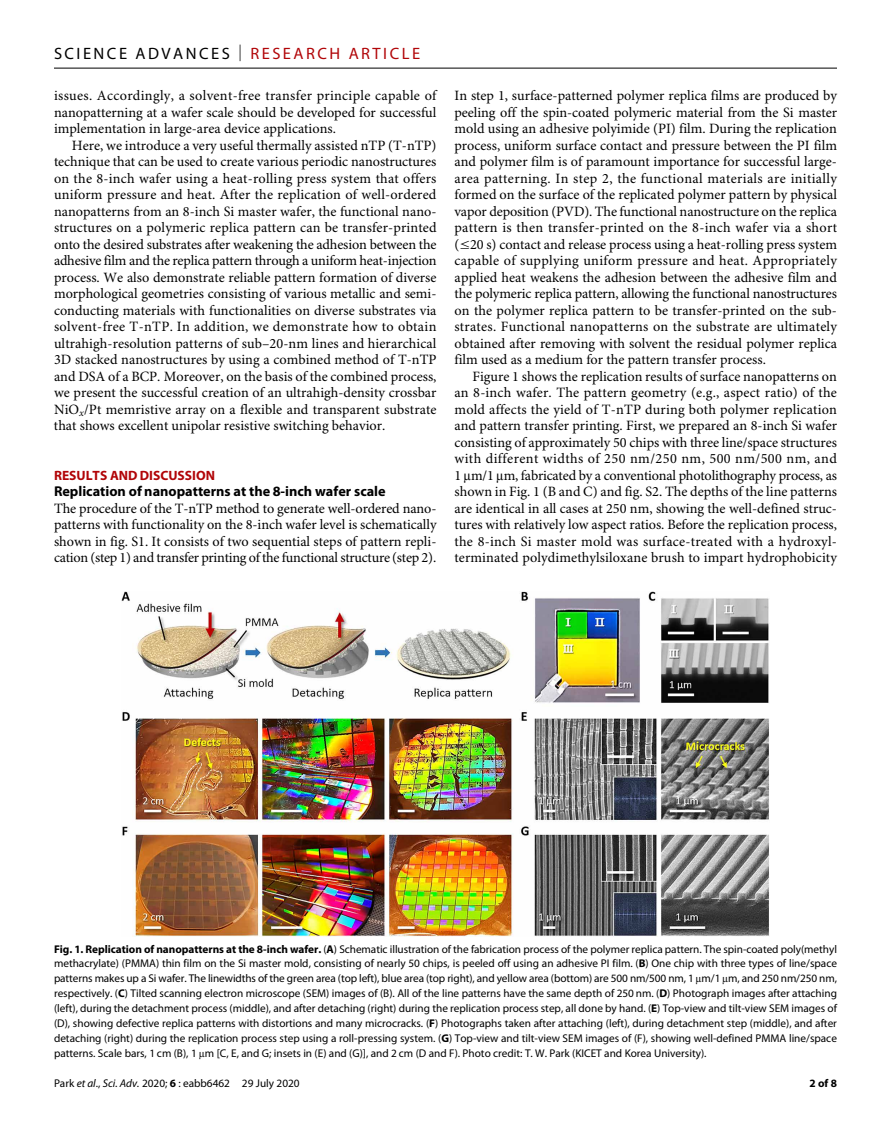
<style>
.page{position:relative;width:891px;height:1134px;background:#fff}
.page>*{position:absolute;margin:0;border:0;box-sizing:border-box;transform-origin:0 0}
.t1{font:16.5px "Myriad Pro";letter-spacing:.15em;color:#000}
.t2{font:14.25px/16.5px "Minion Pro";color:#000;text-align:justify}
.t3{font:700 14.25px "Myriad Pro";color:#000}
.t4{font:700 13.5px "Myriad Pro";color:#b10508}
.t5{font:11.25px/15px "Myriad Pro";color:#000;text-align:justify}
.t6{font:700 11.25px "Myriad Pro";color:#000}
.s1{font-weight:300}
.s2{color:#b10508}
.s3{font-weight:700}
.s4{font-style:italic}
</style>
<div class="page">
<hr style="left:54px;top:68px;width:783px;height:1px;background:#000">
<img style="left:122px;top:592px;width:647px;height:344px">
<p class="t1" style="left:54px;top:40px;width:368px">SCIENCE ADVANCES <span class="s1">|</span> <span class="s2">RESEARCH ARTICLE</span></p>
<p class="t2" style="left:54px;top:89px;width:384px">issues. Accordingly, a solvent-free transfer principle capable of nanopatterning at a wafer scale should be developed for successful implementation in large-area device applications.</p>
<p class="t2" style="left:54px;top:138px;width:384px;text-indent:18px">Here, we introduce a very useful thermally assisted nTP (T-nTP) technique that can be used to create various periodic nanostructures on the 8-inch wafer using a heat-rolling press system that offers uniform pressure and heat. After the replication of well-ordered nanopatterns from an 8-inch Si master wafer, the functional nano&shy;structures on a polymeric replica pattern can be transfer-printed onto the desired substrates after weakening the adhesion between the adhesive film and the replica pattern through a uniform heat-injection process. We also demonstrate reliable pattern formation of diverse morphological geometries consisting of various metallic and semi&shy;conducting materials with functionalities on diverse substrates via solvent-free T-nTP. In addition, we demonstrate how to obtain ultrahigh-resolution patterns of sub–20-nm lines and hierarchical 3D stacked nanostructures by using a combined method of T-nTP and DSA of a BCP. Moreover, on the basis of the combined process, we present the successful creation of an ultrahigh-density crossbar NiO<sub>x</sub>/Pt memristive array on a flexible and transparent substrate that shows excellent unipolar resistive switching behavior.</p>
<p class="t4" style="left:54px;top:464px;width:163px">RESULTS AND DISCUSSION</p>
<p class="t3" style="left:54px;top:480px;width:333px">Replication of nanopatterns at the 8-inch wafer scale</p>
<p class="t2" style="left:54px;top:501px;width:384px">The procedure of the T-nTP method to generate well-ordered nano&shy;patterns with functionality on the 8-inch wafer level is schematically shown in fig. S1. It consists of two sequential steps of pattern repli&shy;cation (step 1) and transfer printing of the functional structure (step 2).</p>
<p class="t2" style="left:455px;top:89px;width:384px">In step 1, surface-patterned polymer replica films are produced by peeling off the spin-coated polymeric material from the Si master mold using an adhesive polyimide (PI) film. During the replication process, uniform surface contact and pressure between the PI film and polymer film is of paramount importance for successful large&shy;area patterning. In step 2, the functional materials are initially formed on the surface of the replicated polymer pattern by physical vapor deposition (PVD). The functional nanostructure on the replica pattern is then transfer-printed on the 8-inch wafer via a short (≤20 s) contact and release process using a heat-rolling press system capable of supplying uniform pressure and heat. Appropriately applied heat weakens the adhesion between the adhesive film and the polymeric replica pattern, allowing the functional nanostructures on the polymer replica pattern to be transfer-printed on the sub&shy;strates. Functional nanopatterns on the substrate are ultimately obtained after removing with solvent the residual polymer replica film used as a medium for the pattern transfer process.</p>
<p class="t2" style="left:455px;top:369px;width:384px;text-indent:18px">Figure 1 shows the replication results of surface nanopatterns on an 8-inch wafer. The pattern geometry (e.g., aspect ratio) of the mold affects the yield of T-nTP during both polymer replication and pattern transfer printing. First, we prepared an 8-inch Si wafer consisting of approximately 50 chips with three line/space structures with different widths of 250 nm/250 nm, 500 nm/500 nm, and 1 m/1 m, fabricated by a conventional photolithography process, as shown in Fig. 1 (B and C) and fig. S2. The depths of the line patterns are identical in all cases at 250 nm, showing the well-defined struc&shy;tures with relatively low aspect ratios. Before the replication process, the 8-inch Si master mold was surface-treated with a hydroxyl&shy;terminated polydimethylsiloxane brush to impart hydrophobicity</p>
<p class="t5" style="left:54px;top:941px;width:785px"><span class="s3">Fig. 1. Replication of nanopatterns at the 8-inch wafer.</span> (<span class="s3">A</span>) Schematic illustration of the fabrication process of the polymer replica pattern. The spin-coated poly(methyl methacrylate) (PMMA) thin film on the Si master mold, consisting of nearly 50 chips, is peeled off using an adhesive PI film. (<span class="s3">B</span>) One chip with three types of line/space patterns makes up a Si wafer. The linewidths of the green area (top left), blue area (top right), and yellow area (bottom) are 500 nm/500 nm, 1 m/1 m, and 250 nm/250 nm, respectively. (<span class="s3">C</span>) Tilted scanning electron microscope (SEM) images of (B). All of the line patterns have the same depth of 250 nm. (<span class="s3">D</span>) Photograph images after attaching (left), during the detachment process (middle), and after detaching (right) during the replication process step, all done by hand. (<span class="s3">E</span>) Top-view and tilt-view SEM images of (D), showing defective replica patterns with distortions and many microcracks. (<span class="s3">F</span>) Photographs taken after attaching (left), during detachment step (middle), and after detaching (right) during the replication process step using a roll-pressing system. (<span class="s3">G</span>) Top-view and tilt-view SEM images of (F), showing well-defined PMMA line/space patterns. Scale bars, 1 cm (B), 1 m [C, E, and G; insets in (E) and (G)], and 2 cm (D and F). Photo credit: T. W. Park (KICET and Korea University).</p>
<p class="t5" style="left:54px;top:1076px;width:247px">Park <span class="s4">et al</span>., <span class="s4">Sci. Adv.</span> 2020; <span class="s3">6</span> : eabb6462 29 July 2020</p>
<p class="t6" style="left:810px;top:1074px;width:29px">2 of 8</p>
</div>
